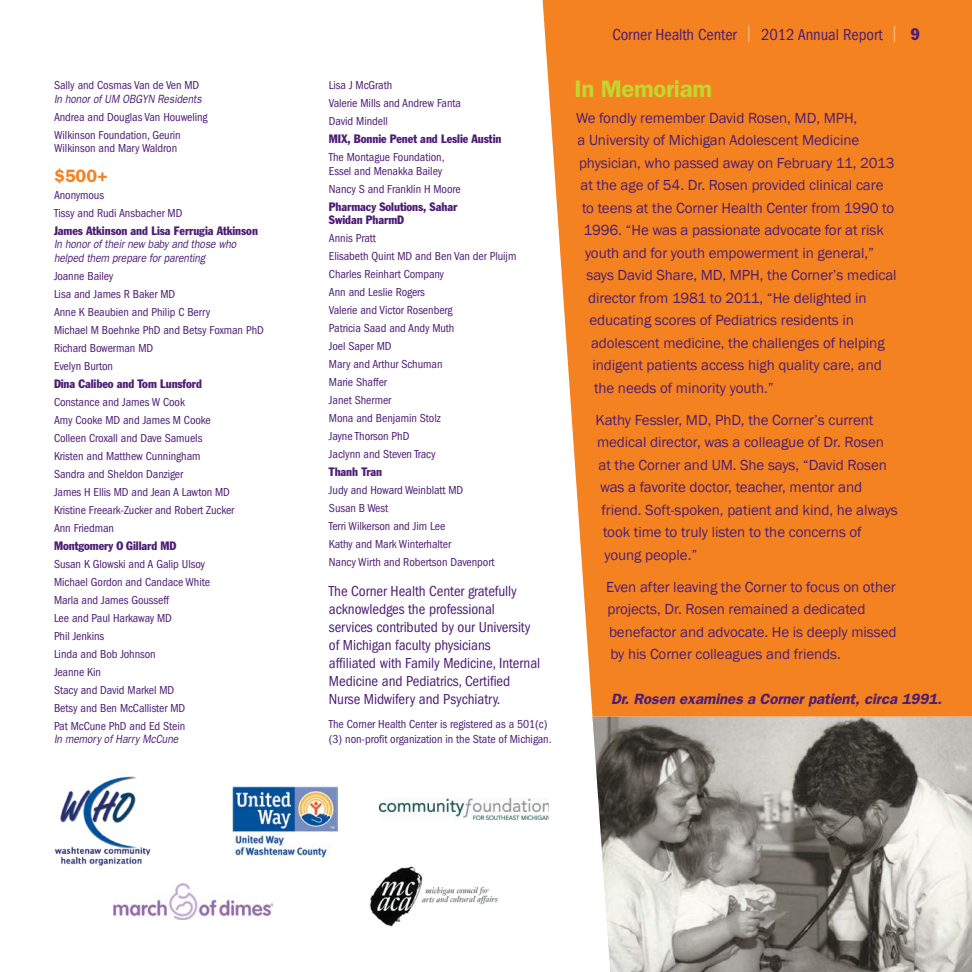
<style>
.page{position:relative;width:972px;height:972px;background:#fff}
.page>*{position:absolute;margin:0;border:0;box-sizing:border-box;transform-origin:0 0}
.t1{font:600 24px "Franklin Gothic";letter-spacing:-.015em;color:#c1d72f}
.t2{font:600 18px "Franklin Gothic";color:#f58220}
.t3{font:condensed 16.5px "ITC Franklin Gothic Std";letter-spacing:-.005em;color:#4d1d75}
.t4{font:15px/22.5px "Franklin Gothic";letter-spacing:-.005em;color:#4d1d75}
.t5{font:condensed 15px/18px "ITC Franklin Gothic Std";letter-spacing:-.005em;color:#4d1d75}
.t6{font:italic 600 15px "Franklin Gothic";letter-spacing:-.005em;color:#4d1d75}
.t7{font:condensed 12px/18px "ITC Franklin Gothic Std";letter-spacing:-.005em;color:#4d1d75}
.t8{font:condensed 12px/13.5px "Franklin Gothic";letter-spacing:-.005em;color:#4d1d75}
.t9{font:italic 12px/13.5px "Franklin Gothic";letter-spacing:-.005em;color:#4d1d75;scale:.85 1}
.s1{color:#fcbc86}
.s2{font-family:"Franklin Gothic"}
</style>
<div class="page">
<div style="left:543px;top:0;width:429px;height:717px;background:#f58220"></div>
<img style="left:592px;top:717px;width:380px;height:255px">
<img style="left:232px;top:787px;width:105px;height:74px">
<img style="left:369px;top:866px;width:129px;height:61px">
<img style="left:113px;top:883px;width:160px;height:36px">
<img style="left:379px;top:799px;width:170px;height:21px">
<img style="left:54px;top:776px;width:97px;height:90px">
<p class="t7" style="left:54px;top:76px;width:147px">Sally and Cosmas Van de Ven MD</p>
<p class="t9" style="left:54px;top:92px;width:175px">In honor of UM OBGYN Residents</p>
<p class="t7" style="left:54px;top:108px;width:155px">Andrea and Douglas Van Houweling<br>Wilkinson Foundation, Geurin</p>
<p class="t7" style="left:54px;top:139px;width:125px">Wilkinson and Mary Waldron</p>
<h2 class="t2" style="left:54px;top:165px;width:56px">$500+</h2>
<p class="t7" style="left:54px;top:186px;width:130px">Anonymous<br>Tissy and Rudi Ansbacher MD</p>
<p class="t8" style="left:54px;top:224px;width:206px">James Atkinson and Lisa Ferrugia Atkinson</p>
<p class="t9" style="left:54px;top:237px;width:216px">In honor of their new baby and those who helped them prepare for parenting</p>
<p class="t7" style="left:54px;top:267px;width:211px">Joanne Bailey<br>Lisa and James R Baker MD<br>Anne K Beaubien and Philip C Berry<br>Michael M Boehnke PhD and Betsy Foxman PhD<br>Richard Bowerman MD<br>Evelyn Burton</p>
<p class="t8" style="left:54px;top:377px;width:150px">Dina Calibeo and Tom Lunsford</p>
<p class="t7" style="left:54px;top:393px;width:182px">Constance and James W Cook<br>Amy Cooke MD and James M Cooke<br>Colleen Croxall and Dave Samuels<br>Kristen and Matthew Cunningham<br>Sandra and Sheldon Danziger<br>James H Ellis MD and Jean A Lawton MD<br>Kristine Freeark-Zucker and Robert Zucker<br>Ann Friedman</p>
<p class="t8" style="left:54px;top:539px;width:124px">Montgomery O Gillard MD</p>
<p class="t7" style="left:54px;top:555px;width:158px">Susan K Glowski and A Galip Ulsoy<br>Michael Gordon and Candace White<br>Marla and James Gousseff<br>Lee and Paul Harkaway MD<br>Phil Jenkins<br>Linda and Bob Johnson<br>Jeanne Kin<br>Stacy and David Markel MD<br>Betsy and Ben McCallister MD<br>Pat McCune PhD and Ed Stein</p>
<p class="t9" style="left:54px;top:732px;width:148px">In memory of Harry McCune</p>
<p class="t7" style="left:329px;top:76px;width:134px">Lisa J McGrath<br>Valerie Mills and Andrew Fanta<br>David Mindell</p>
<p class="t8" style="left:329px;top:132px;width:174px">MIX, Bonnie Penet and Leslie Austin</p>
<p class="t7" style="left:329px;top:151px;width:117px;line-height:13.5px">The Montague Foundation,<br>Essel and Menakka Bailey</p>
<p class="t7" style="left:329px;top:180px;width:133px">Nancy S and Franklin H Moore</p>
<p class="t8" style="left:329px;top:200px;width:130px">Pharmacy Solutions, Sahar<br>Swidan PharmD</p>
<p class="t7" style="left:329px;top:229px;width:189px">Annis Pratt<br>Elisabeth Quint MD and Ben Van der Pluijm<br>Charles Reinhart Company<br>Ann and Leslie Rogers<br>Valerie and Victor Rosenberg<br>Patricia Saad and Andy Muth<br>Joel Saper MD<br>Mary and Arthur Schuman<br>Marie Shaffer<br>Janet Shermer<br>Mona and Benjamin Stolz<br>Jayne Thorson PhD<br>Jaclynn and Steven Tracy</p>
<p class="t8" style="left:329px;top:465px;width:55px">Thanh Tran</p>
<p class="t7" style="left:329px;top:481px;width:167px">Judy and Howard Weinblatt MD<br>Susan B West<br>Terri Wilkerson and Jim Lee<br>Kathy and Mark Winterhalter<br>Nancy Wirth and Robertson Davenport</p>
<p class="t5" style="left:329px;top:582px;width:213px">The Corner Health Center gratefully acknowledges the professional services contributed by our University of Michigan faculty physicians affiliated with Family Medicine, Internal Medicine and Pediatrics, Certified Nurse Midwifery and Psychiatry.</p>
<p class="t7" style="left:329px;top:717px;width:224px;line-height:15px">The Corner Health Center is registered as a 501(c) (3) non-profit organization in the State of Michigan.</p>
<h3 class="t3" style="left:612px;top:25px;width:309px">Corner Health Center <span class="s1">|</span> 2012 Annual Report <span class="s1">|</span> <span class="s2">9</span></h3>
<h1 class="t1" style="left:574px;top:75px;width:139px">In Memoriam</h1>
<p class="t4" style="left:576px;top:107px;width:283px">We fondly remember David Rosen, MD, MPH,</p>
<p class="t4" style="left:578px;top:129px;width:283px">a University of Michigan Adolescent Medicine</p>
<p class="t4" style="left:579px;top:152px;width:317px">physician, who passed away on February 11, 2013</p>
<p class="t4" style="left:580px;top:174px;width:305px">at the age of 54. Dr. Rosen provided clinical care</p>
<p class="t4" style="left:582px;top:197px;width:314px">to teens at the Corner Health Center from 1990 to</p>
<p class="t4" style="left:584px;top:219px;width:302px">1996. “He was a passionate advocate for at risk</p>
<p class="t4" style="left:585px;top:242px;width:291px">youth and for youth empowerment in general,”</p>
<p class="t4" style="left:586px;top:264px;width:312px">says David Share, MD, MPH, the Corner’s medical</p>
<p class="t4" style="left:588px;top:287px;width:280px">director from 1981 to 2011, “He delighted in</p>
<p class="t4" style="left:590px;top:309px;width:266px">educating scores of Pediatrics residents in</p>
<p class="t4" style="left:591px;top:332px;width:295px">adolescent medicine, the challenges of helping</p>
<p class="t4" style="left:592px;top:354px;width:291px">indigent patients access high quality care, and</p>
<p class="t4" style="left:594px;top:377px;width:181px">the needs of minority youth.”</p>
<p class="t4" style="left:596px;top:409px;width:280px">Kathy Fessler, MD, PhD, the Corner’s current</p>
<p class="t4" style="left:597px;top:431px;width:288px">medical director, was a colleague of Dr. Rosen</p>
<p class="t4" style="left:598px;top:454px;width:290px">at the Corner and UM. She says, “David Rosen</p>
<p class="t4" style="left:600px;top:476px;width:264px">was a favorite doctor, teacher, mentor and</p>
<p class="t4" style="left:602px;top:499px;width:298px">friend. Soft-spoken, patient and kind, he always</p>
<p class="t4" style="left:603px;top:521px;width:260px">took time to truly listen to the concerns of</p>
<p class="t4" style="left:604px;top:544px;width:94px">young people.”</p>
<p class="t4" style="left:606px;top:576px;width:292px">Even after leaving the Corner to focus on other projects, Dr. Rosen remained a dedicated benefactor and advocate. He is deeply missed by his Corner colleagues and friends.</p>
<p class="t6" style="left:611px;top:690px;width:332px">Dr. Rosen examines a Corner patient, circa 1991.</p>
</div>
